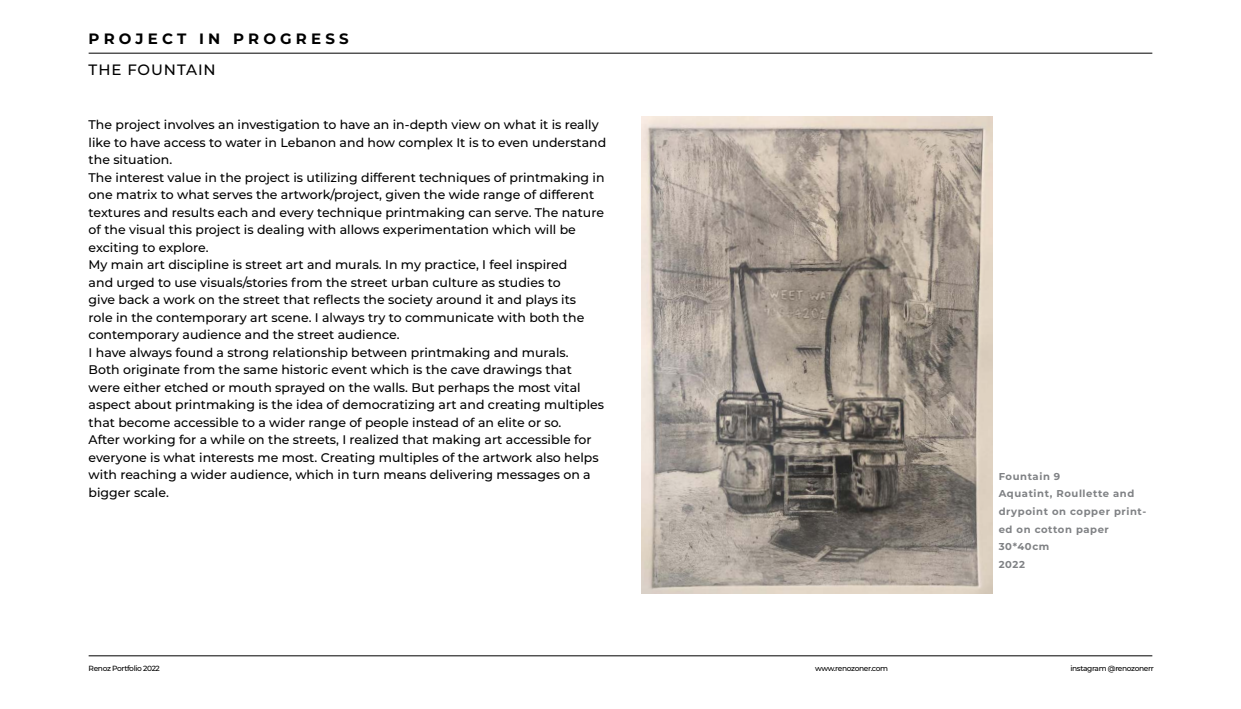
<style>
.page{position:relative;width:1241px;height:709px;background:#fff}
.page>*{position:absolute;margin:0;border:0;box-sizing:border-box;transform-origin:0 0}
.t1{font:700 15px "Montserrat";letter-spacing:.28em;color:#000}
.t2{font:500 15px "Montserrat";letter-spacing:.06em;color:#000}
.t3{font:500 12.5px/17.5px "Montserrat";color:#000}
.t4{font:700 10px/17.5px "Montserrat";letter-spacing:.06em;color:#808285}
.t5{font:500 7.5px "Montserrat";letter-spacing:-.05em;color:#000}
</style>
<div class="page">
<hr style="left:89px;top:53px;width:1063px;height:1px;background:#000">
<hr style="left:89px;top:655px;width:1063px;height:1px;background:#000">
<img style="left:641px;top:117px;width:351px;height:477px">
<p class="t1" style="left:89px;top:28px;width:262px">PROJECT IN PROGRESS</p>
<p class="t2" style="left:89px;top:59px;width:129px">THE FOUNTAIN</p>
<p class="t3" style="left:89px;top:115px;width:519px">The project involves an investigation to have an in-depth view on what it is really like to have access to water in Lebanon and how complex It is to even understand the situation.<br>The interest value in the project is utilizing different techniques of printmaking in one matrix to what serves the artwork/project, given the wide range of different textures and results each and every technique printmaking can serve. The nature of the visual this project is dealing with allows experimentation which will be exciting to explore.<br>My main art discipline is street art and murals. In my practice, I feel inspired<br>and urged to use visuals/stories from the street urban culture as studies to<br>give back a work on the street that reflects the society around it and plays its<br>role in the contemporary art scene. I always try to communicate with both the contemporary audience and the street audience.<br>I have always found a strong relationship between printmaking and murals.<br>Both originate from the same historic event which is the cave drawings that<br>were either etched or mouth sprayed on the walls. But perhaps the most vital aspect about printmaking is the idea of democratizing art and creating multiples that become accessible to a wider range of people instead of an elite or so.<br>After working for a while on the streets, I realized that making art accessible for everyone is what interests me most. Creating multiples of the artwork also helps with reaching a wider audience, which in turn means delivering messages on a bigger scale.</p>
<p class="t4" style="left:998px;top:467px;width:149px">Fountain 9<br>Aquatint, Roullette and drypoint on copper print&shy;ed on cotton paper<br>30*40cm<br>2022</p>
<p class="t5" style="left:89px;top:663px;width:73px">Renoz Portfolio 2022</p>
<p class="t5" style="left:815px;top:663px;width:74px">www.renozoner.com</p>
<p class="t5" style="left:1070px;top:663px;width:85px">instagram @renozonerr</p>
</div>
